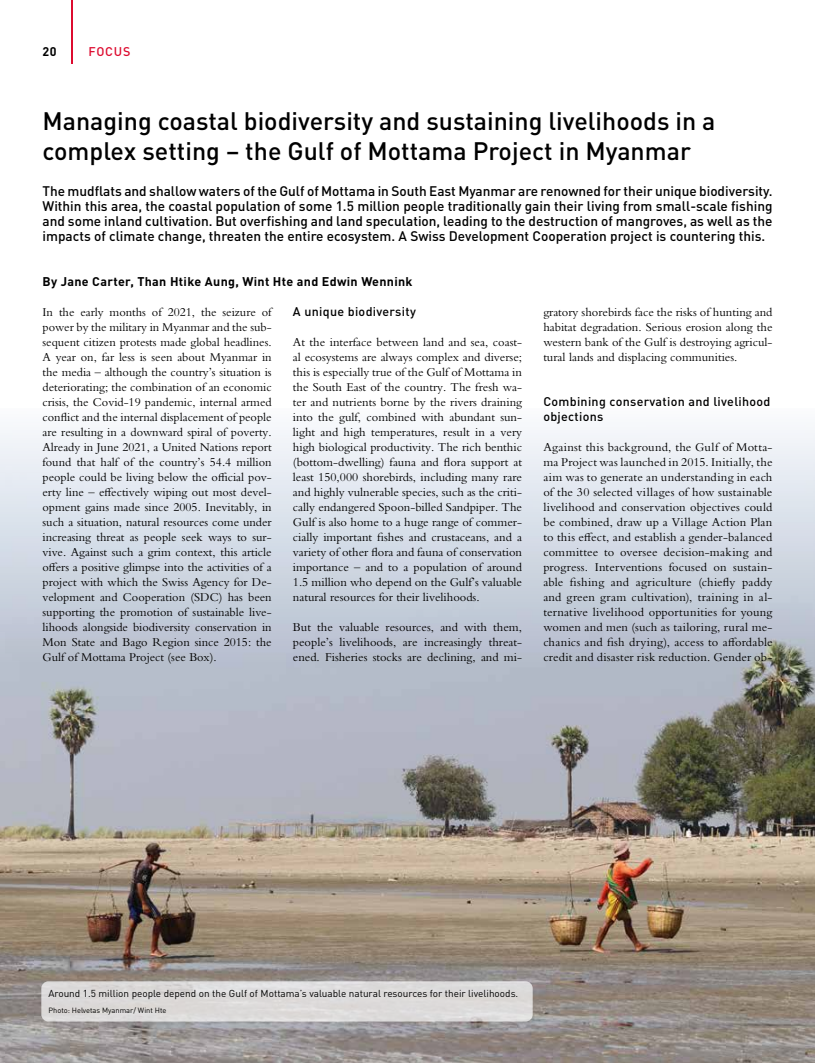
<style>
.page{position:relative;width:815px;height:1063px;background:#fff}
.page>*{position:absolute;margin:0;border:0;box-sizing:border-box;transform-origin:0 0}
.t1{font:500 25px/30px "DIN Pro";color:#000}
.t2{font:500 13.75px/15px "DIN Pro";color:#000;text-align:justify}
.t3{font:12.5px/15px "Bembo Std";color:#000;text-align:justify}
.t4{font:500 12.5px/15px "DIN Pro";letter-spacing:.025em;color:#000}
.t5{font:700 12.5px "DIN Pro";letter-spacing:.025em;color:#000}
.t6{font:500 12.5px "DIN Pro";letter-spacing:.06em;color:#dd0b2f}
.t7{font:10px "DIN Pro";color:#000}
.t8{font:7.5px "DIN Pro";color:#000}
</style>
<div class="page">
<hr style="left:71px;top:0;width:2px;height:64px;background:#dd0b2f">
<img style="left:0;top:430px;width:815px;height:633px">
<div style="left:41px;top:981px;width:492px;height:41px;background:#dcdada;border-radius:7px"></div>
<p class="t5" style="left:43px;top:43px;width:16px">20</p>
<p class="t6" style="left:89px;top:43px;width:43px">FOCUS</p>
<h1 class="t1" style="left:43px;top:105px;width:674px">Managing coastal biodiversity and sustaining livelihoods in a complex setting – the Gulf of Mottama Project in Myanmar</h1>
<p class="t2" style="left:43px;top:183px;width:732px">The mudflats and shallow waters of the Gulf of Mottama in South East Myanmar are renowned for their unique biodiversity.<br>Within this area, the coastal population of some 1.5 million people traditionally gain their living from small-scale fishing and some inland cultivation. But overfishing and land speculation, leading to the destruction of mangroves, as well as the impacts of climate change, threaten the entire ecosystem. A Swiss Development Cooperation project is countering this.</p>
<p class="t5" style="left:43px;top:273px;width:372px">By Jane Carter, Than Htike Aung, Wint Hte and Edwin Wennink</p>
<p class="t3" style="left:43px;top:305px;width:231px">In the early months of 2021, the seizure of power by the military in Myanmar and the sub&shy;sequent citizen protests made global headlines.<br>A year on, far less is seen about Myanmar in the media – although the country’s situation is deteriorating; the combination of an economic crisis, the Covid-19 pandemic, internal armed conflict and the internal displacement of people are resulting in a downward spiral of poverty.<br>Already in June 2021, a United Nations report found that half of the country’s 54.4 million people could be living below the official pov&shy;erty line – effectively wiping out most devel&shy;opment gains made since 2005. Inevitably, in such a situation, natural resources come under increasing threat as people seek ways to sur&shy;vive. Against such a grim context, this article offers a positive glimpse into the activities of a project with which the Swiss Agency for De&shy;velopment and Cooperation (SDC) has been supporting the promotion of sustainable live&shy;lihoods alongside biodiversity conservation in Mon State and Bago Region since 2015: the Gulf of Mottama Project (see Box).</p>
<p class="t4" style="left:293px;top:304px;width:124px">A unique biodiversity</p>
<p class="t3" style="left:543px;top:305px;width:231px">gratory shorebirds face the risks of hunting and habitat degradation. Serious erosion along the western bank of the Gulf is destroying agricul&shy;tural lands and displacing communities.</p>
<p class="t4" style="left:543px;top:394px;width:229px">Combining conservation and livelihood objections</p>
<p class="t3" style="left:543px;top:440px;width:231px">Against this background, the Gulf of Motta&shy;ma Project was launched in 2015. Initially, the aim was to generate an understanding in each of the 30 selected villages of how sustainable livelihood and conservation objectives could be combined, draw up a Village Action Plan to this effect, and establish a gender-balanced committee to oversee decision-making and progress. Interventions focused on sustain&shy;able fishing and agriculture (chiefly paddy and green gram cultivation), training in al&shy;ternative livelihood opportunities for young women and men (such as tailoring, rural me&shy;chanics and fish drying), access to affordable credit and disaster risk reduction. Gender ob-</p>
<p class="t3" style="left:293px;top:335px;width:231px">At the interface between land and sea, coast&shy;al ecosystems are always complex and diverse; this is especially true of the Gulf of Mottama in the South East of the country. The fresh wa&shy;ter and nutrients borne by the rivers draining into the gulf, combined with abundant sun&shy;light and high temperatures, result in a very high biological productivity. The rich benthic (bottom-dwelling) fauna and flora support at least 150,000 shorebirds, including many rare and highly vulnerable species, such as the criti&shy;cally endangered Spoon-billed Sandpiper. The Gulf is also home to a huge range of commer&shy;cially important fishes and crustaceans, and a variety of other flora and fauna of conservation importance – and to a population of around 1.5 million who depend on the Gulf’s valuable natural resources for their livelihoods.</p>
<p class="t3" style="left:293px;top:620px;width:231px">But the valuable resources, and with them, people’s livelihoods, are increasingly threat&shy;ened. Fisheries stocks are declining, and mi-</p>
<p class="t7" style="left:48px;top:987px;width:471px">Around 1.5 million people depend on the Gulf of Mottama’s valuable natural resources for their livelihoods.</p>
<p class="t8" style="left:48px;top:1006px;width:120px">Photo: Helvetas Myanmar/ Wint Hte</p>
</div>
